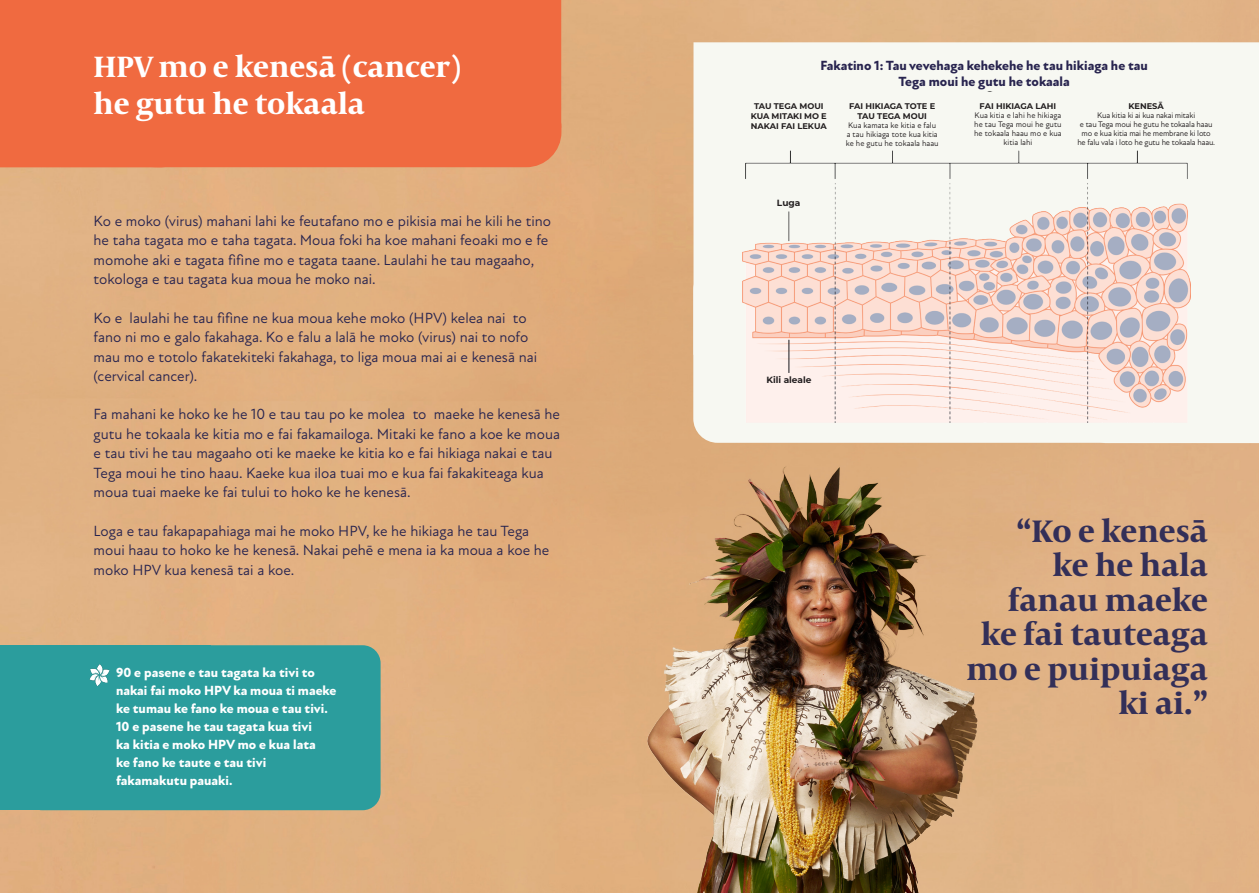
<style>
.page{position:relative;width:1259px;height:893px;background:#e0b080}
.page>*{position:absolute;margin:0;border:0;box-sizing:border-box;transform-origin:0 0}
.t1{font:700 31.8px/34.5px "Capitolium News 2";color:#332f58;text-align:right}
.t2{font:700 30px/37.5px "Capitolium News 2";color:#fff}
.Paragraph{font:15px/19.5px "New Atten";color:#28244f}
.t3{font:800 13.5px/18px "New Atten";color:#fff}
.Paragraph-2{font:800 13.5px/16.5px "New Atten";color:#28244f;text-align:center}
.t4{font:700 9px "Montserrat";color:#231f20}
.t5{font:8.25px/9px "New Atten";letter-spacing:-.01em;color:#231f20;text-align:center}
.t6{font:700 8.25px/9.9px "Montserrat";color:#231f20;text-align:center}
.s1{font-family:"Montserrat";font-weight:700}
</style>
<div class="page">
<div style="left:0;top:0;width:561px;height:167px;background:#f06a40"></div>
<div style="left:122px;top:93px;width:439px;height:74px;background:#f06a40;border-radius:35px"></div>
<div style="left:24px;top:645px;width:356px;height:165px;background:#2b9d9d;border-radius:18px"></div>
<div style="left:0;top:645px;width:100px;height:165px;background:#2b9d9d"></div>
<img style="left:89px;top:665px;width:21px;height:21px">
<img style="left:647px;top:463px;width:330px;height:430px">
<div style="left:693px;top:42px;width:566px;height:401px;background:#f7f8f2"></div>
<div style="left:693px;top:265px;width:454px;height:178px;background:#f7f8f2;border-radius:24px"></div>
<img style="left:742px;top:92px;width:448px;height:330px">
<div style="left:741px;top:103px;width:479px;height:43px;background:#f7f8f2"></div>
<div style="left:762px;top:196px;width:59px;height:15px;background:#f7f8f2"></div>
<div style="left:759px;top:373px;width:62px;height:23px;background:#fef0ec"></div>
<p class="t2" style="left:94px;top:46px;width:369px">HPV mo e kenesā (cancer) he gutu he tokaala</p>
<p class="Paragraph" style="left:94px;top:211px;width:459px">Ko e moko (virus) mahani lahi ke feutafano mo e pikisia mai he kili he tino he taha tagata mo e taha tagata. Moua foki ha koe mahani feoaki mo e fe momohe aki e tagata fifine mo e tagata taane. Laulahi he tau magaaho, tokologa e tau tagata kua moua he moko nai.</p>
<p class="Paragraph" style="left:94px;top:308px;width:445px">Ko e laulahi he tau fifine ne kua moua kehe moko (HPV) kelea nai to fano ni mo e galo fakahaga. Ko e falu a lalā he moko (virus) nai to nofo mau mo e totolo fakatekiteki fakahaga, to liga moua mai ai e kenesā nai (cervical cancer).</p>
<p class="Paragraph" style="left:94px;top:405px;width:468px">Fa mahani ke hoko ke he 10 e tau tau po ke molea to maeke he kenesā he gutu he tokaala ke kitia mo e fai fakamailoga. Mitaki ke fano a koe ke moua e tau tivi he tau magaaho oti ke maeke ke kitia ko e fai hikiaga nakai e tau Tega moui he tino haau. Kaeke kua iloa tuai mo e kua fai fakakiteaga kua moua tuai maeke ke fai tului to hoko ke he kenesā.</p>
<p class="Paragraph" style="left:94px;top:521px;width:457px">Loga e tau fakapapahiaga mai he moko HPV, ke he hikiaga he tau Tega moui haau to hoko ke he kenesā. Nakai pehē e mena ia ka moua a koe he moko HPV kua kenesā tai a koe.</p>
<p class="t3" style="left:116px;top:664px;width:222px">90 e pasene e tau tagata ka tivi to nakai fai moko HPV ka moua ti maeke ke tumau ke fano ke moua e tau tivi.<br>10 e pasene he tau tagata kua tivi<br>ka kitia e moko HPV mo e kua lata<br>ke fano ke taute e tau tivi fakamakutu pauaki.</p>
<p class="Paragraph-2" style="left:820px;top:57px;width:329px">Fakatino 1: Tau vevehaga kehekehe he tau hikiaga he tau<br>Tega moui he gutu he tokaala</p>
<p class="t6" style="left:750px;top:101px;width:78px">TAU TEGA MOUI<br>KUA MITAKI MO E<br>NAKAI FAI LEKUA</p>
<p class="t6" style="left:849px;top:101px;width:88px">FAI HIKIAGA TOTE E<br>TAU TEGA MOUI</p>
<p class="t5" style="left:846px;top:121px;width:94px;text-align:left">Kua kamata ke kitia e falu a tau hikiaga tote kua kitia ke he gutu he tokaala haau</p>
<p class="t4" style="left:777px;top:196px;width:25px">Luga</p>
<p class="t5" style="left:974px;top:102px;width:89px"><span class="s1">FAI HIKIAGA LAHI<br></span>Kua kitia e lahi he hikiaga he tau Tega moui he gutu he tokaala haau mo e kua kitia lahi</p>
<p class="t5" style="left:1077px;top:102px;width:139px"><span class="s1">KENESĀ<br></span>Kua kitia ki ai kua nakai mitaki<br>e tau Tega moui he gutu he tokaala haau mo e kua kitia mai he membrane ki loto he falu vala i loto he gutu he tokaala haau.</p>
<p class="t4" style="left:766px;top:374px;width:46px">Kili aleale</p>
<p class="t1" style="left:966px;top:512px;width:243px">“Ko e kenesā<br>ke he hala fanau maeke ke fai tauteaga mo e puipuiaga ki ai.”</p>
</div>
